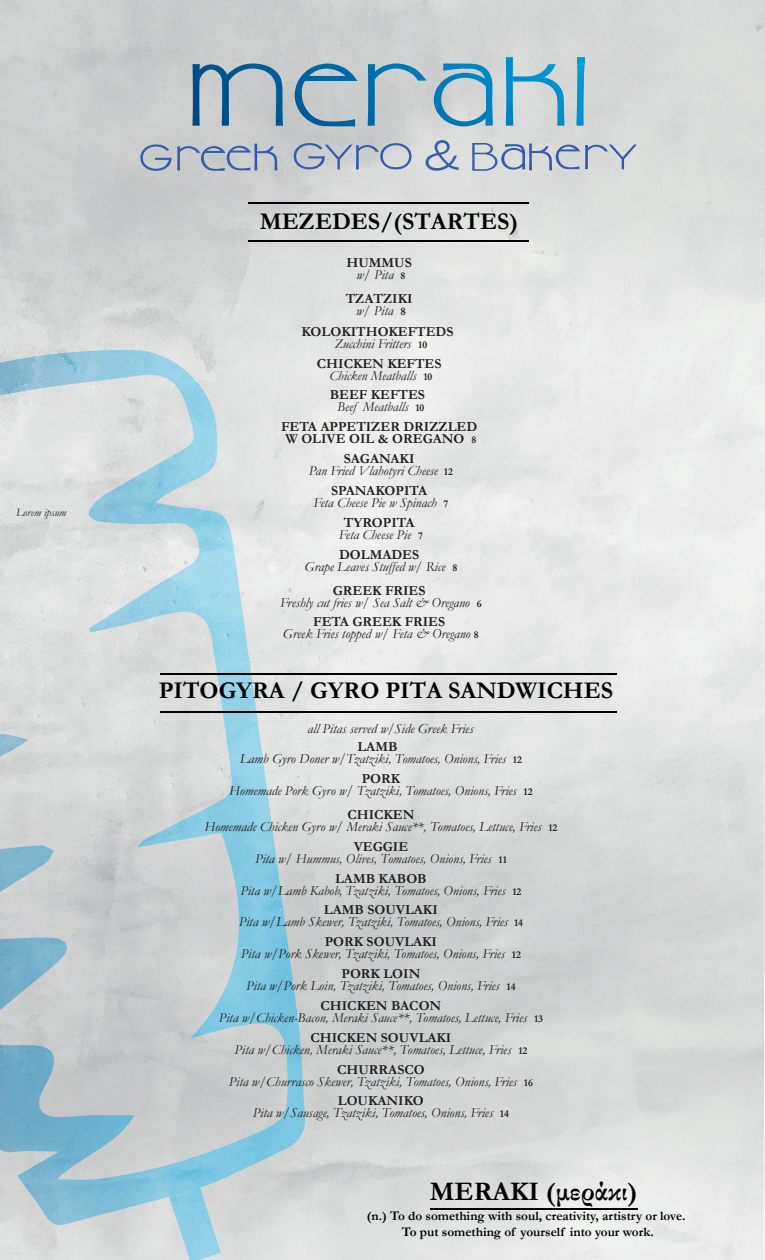
<style>
.page{position:relative;width:765px;height:1260px;background:#fff}
.page>*{position:absolute;margin:0;border:0;box-sizing:border-box;transform-origin:0 0}
.t1{font:300 40.62px "Blair ITC";color:#345ca8}
.t2{font:700 27px "Garamond";color:#000001}
.t3{font:700 24.12px "Garamond";color:#000001}
.t4{font:italic 13.88px/12px "Garamond";color:#231f20;text-align:center}
.t5{font:700 13.88px/12px "Garamond";color:#231f20;text-align:center}
.t6{font:700 13.12px/15.8px "Garamond";color:#000001;text-align:center}
.t7{font:italic 11.25px "Garamond";color:#231f20}
.s1{font-weight:400;font-style:italic}
.s2{font-size:10.38px}
.s3{font-size:11.5px}
.s4{font-weight:700;font-style:normal}
.s5{font-weight:700;font-style:normal;font-size:10.38px}
</style>
<div class="page">
<img style="left:0;top:1px;width:765px;height:1259px">
<hr style="left:0;top:0;width:765px;height:1px;background:#575a5b">
<svg style="left:0;top:328px;width:305px;height:932px;background:#c3d3d8"></svg>
<svg style="left:193px;top:64px;width:90px;height:62px;background:#92aab9"></svg>
<svg style="left:295px;top:64px;width:63px;height:63px;background:#92aebe"></svg>
<svg style="left:368px;top:64px;width:59px;height:62px;background:#a4bbc7"></svg>
<svg style="left:434px;top:64px;width:59px;height:62px;background:#87b5cb"></svg>
<svg style="left:506px;top:57px;width:59px;height:69px;background:#9ec4d4"></svg>
<svg style="left:576px;top:57px;width:9px;height:69px"></svg>
<svg style="left:140px;top:144px;width:137px;height:27px;background:#a8b2c3"></svg>
<svg style="left:294px;top:143px;width:118px;height:26px;background:#afb9c8"></svg>
<svg style="left:472px;top:143px;width:165px;height:28px;background:#b6c0cf"></svg>
<hr style="left:430px;top:1208px;width:207px;height:1px;background:#000001">
<hr style="left:249px;top:202px;width:280px;height:1px;background:#000001">
<hr style="left:249px;top:240px;width:280px;height:1px;background:#000001">
<hr style="left:161px;top:673px;width:456px;height:2px;background:#000001">
<hr style="left:161px;top:711px;width:456px;height:2px;background:#000001">
<p class="t7" style="left:16px;top:505px;width:52px">Lorem ipsum</p>
<h1 class="t1" style="left:422px;top:132px;width:42px">&amp;</h1>
<h3 class="t3" style="left:260px;top:205px;width:260px">MEZEDES/(STARTES)</h3>
<p class="t5" style="left:346px;top:256px;width:67px">HUMMUS <span class="s1">w/ Pita</span> <span class="s2">8</span></p>
<p class="t5" style="left:346px;top:292px;width:68px">TZATZIKI <span class="s1">w/ Pita</span> <span class="s3">8</span></p>
<p class="t5" style="left:301px;top:325px;width:154px">KOLOKITHOKEFTEDS<br><span class="s1">Zucchini Fritters</span> <span class="s2">10</span></p>
<p class="t4" style="left:317px;top:357px;width:126px"><span class="s4">CHICKEN KEFTES<br></span>Chicken Meatballs <span class="s5">10</span></p>
<p class="t4" style="left:330px;top:389px;width:96px"><span class="s4">BEEF KEFTES<br></span>Beef Meatballs <span class="s5">10</span></p>
<p class="t5" style="left:281px;top:421px;width:198px">FETA APPETIZER DRIZZLED<br>W OLIVE OIL &amp; OREGANO <span class="s2">8</span></p>
<p class="t4" style="left:309px;top:452px;width:146px"><span class="s4">SAGANAKI<br></span>Pan Fried Vlahotyri Cheese <span class="s5">12</span></p>
<p class="t4" style="left:313px;top:484px;width:137px"><span class="s4">SPANAKOPITA<br></span>Feta Cheese Pie w Spinach <span class="s5">7</span></p>
<p class="t4" style="left:339px;top:516px;width:85px"><span class="s4">TYROPITA<br></span>Feta Cheese Pie <span class="s5">7</span></p>
<p class="t4" style="left:305px;top:548px;width:154px"><span class="s4">DOLMADES<br></span>Grape Leaves Stuffed w/ Rice <span class="s5">8</span></p>
<p class="t4" style="left:280px;top:584px;width:203px"><span class="s4">GREEK FRIES<br></span>Freshly cut fries w/ Sea Salt &amp; Oregano <span class="s5">6</span></p>
<p class="t4" style="left:283px;top:616px;width:197px"><span class="s4">FETA GREEK FRIES<br></span>Greek Fries topped w/ Feta &amp; Oregano <span class="s5">8</span></p>
<h3 class="t3" style="left:159px;top:674px;width:456px">PITOGYRA / GYRO PITA SANDWICHES</h3>
<p class="t4" style="left:307px;top:723px;width:167px">all Pitas served w/Side Greek Fries</p>
<p class="t4" style="left:240px;top:740px;width:284px"><span class="s4">LAMB<br></span>Lamb Gyro Doner w/Tzatziki, Tomatoes, Onions, Fries <span class="s5">12</span></p>
<p class="t4" style="left:229px;top:772px;width:305px"><span class="s4">PORK<br></span>Homemade Pork Gyro w/ Tzatziki, Tomatoes, Onions, Fries <span class="s5">12</span></p>
<p class="t4" style="left:204px;top:808px;width:355px"><span class="s4">CHICKEN<br></span>Homemade Chicken Gyro w/ Meraki Sauce**, Tomatoes, Lettuce, Fries <span class="s5">12</span></p>
<p class="t4" style="left:255px;top:840px;width:253px"><span class="s4">VEGGIE<br></span>Pita w/ Hummus, Olives, Tomatoes, Onions, Fries <span class="s5">11</span></p>
<p class="t4" style="left:240px;top:872px;width:283px"><span class="s4">LAMB KABOB<br></span>Pita w/Lamb Kabob, Tzatziki, Tomatoes, Onions, Fries <span class="s5">12</span></p>
<p class="t4" style="left:239px;top:904px;width:286px"><span class="s4">LAMB SOUVLAKI<br></span>Pita w/Lamb Skewer, Tzatziki, Tomatoes, Onions, Fries <span class="s5">14</span></p>
<p class="t4" style="left:241px;top:936px;width:281px"><span class="s4">PORK SOUVLAKI<br></span>Pita w/Pork Skewer, Tzatziki, Tomatoes, Onions, Fries <span class="s5">12</span></p>
<p class="t4" style="left:246px;top:967px;width:271px"><span class="s4">PORK LOIN<br></span>Pita w/Pork Loin, Tzatziki, Tomatoes, Onions, Fries <span class="s5">14</span></p>
<p class="t4" style="left:219px;top:999px;width:326px"><span class="s4">CHICKEN BACON<br></span>Pita w/Chicken-Bacon, Meraki Sauce**, Tomatoes, Lettuce, Fries <span class="s5">13</span></p>
<p class="t4" style="left:235px;top:1031px;width:294px"><span class="s4">CHICKEN SOUVLAKI<br></span>Pita w/Chicken, Meraki Sauce**, Tomatoes, Lettuce, Fries <span class="s5">12</span></p>
<p class="t4" style="left:229px;top:1063px;width:305px"><span class="s4">CHURRASCO<br></span>Pita w/Churrasco Skewer, Tzatziki, Tomatoes, Onions, Fries <span class="s5">16</span></p>
<p class="t4" style="left:253px;top:1095px;width:258px"><span class="s4">LOUKANIKO<br></span>Pita w/Sausage, Tzatziki, Tomatoes, Onions, Fries <span class="s5">14</span></p>
<h2 class="t2" style="left:430px;top:1173px;width:209px">MERAKI (μεράκι)</h2>
<p class="t6" style="left:367px;top:1208px;width:320px">(n.) To do something with soul, creativity, artistry or love.<br>To put something of yourself into your work.</p>
</div>
